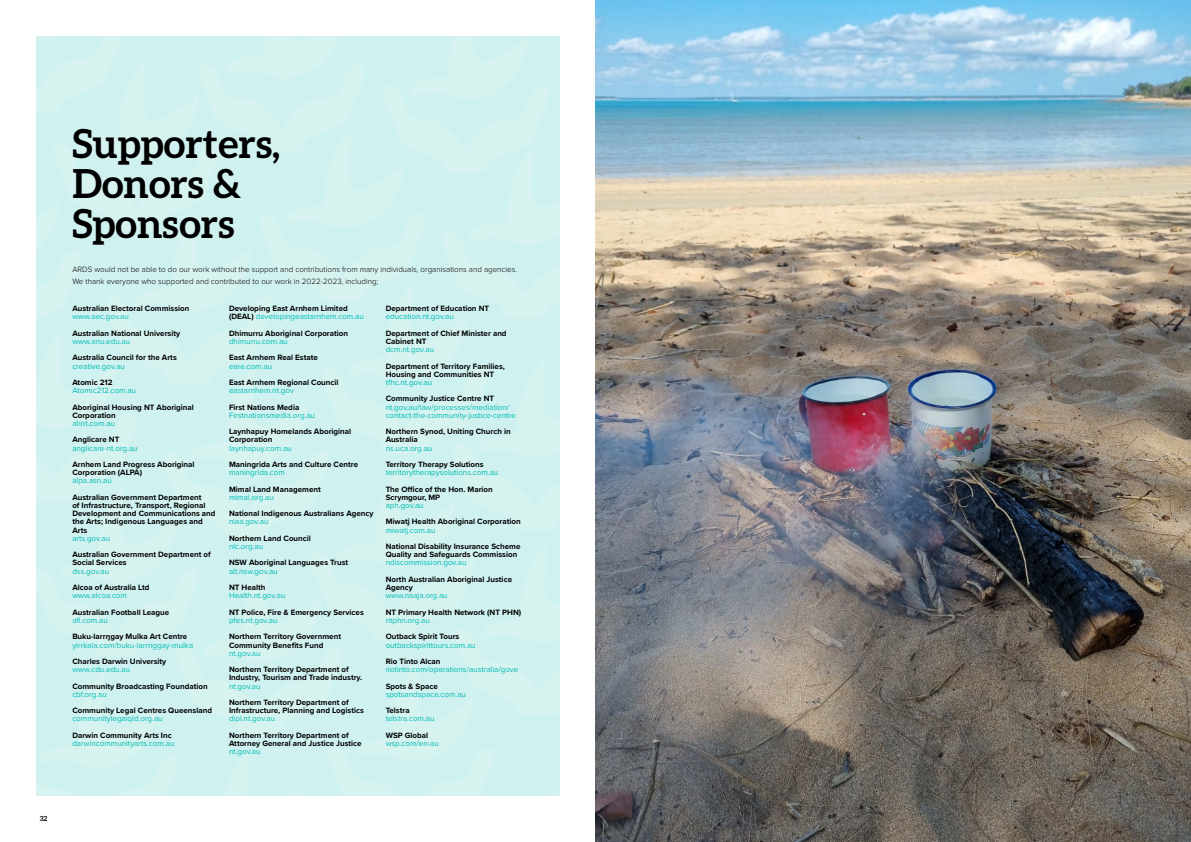
<style>
.page{position:relative;width:1191px;height:842px;background:#fff}
.page>*{position:absolute;margin:0;border:0;box-sizing:border-box;transform-origin:0 0}
.t1{font:700 40px/40px "Aleo";color:#000}
.t2{font:700 8px/8.2px "Proxima Nova";color:#000}
.t3{font:8px/8.2px "Proxima Nova";color:#00bcb4}
.t4{font:300 8px/12px "Proxima Nova";color:#000}
.t5{font:700 7px "Aleo";color:#000}
.s1{font-weight:400;color:#00bcb4}
</style>
<div class="page">
<img style="left:596px;top:0;width:595px;height:842px">
<p class="t5" style="left:40px;top:814px;width:9px">32</p>
<h1 class="t1" style="left:72px;top:123px;width:209px">Supporters,<br>Donors &amp;<br>Sponsors</h1>
<p class="t4" style="left:72px;top:263px;width:446px">ARDS would not be able to do our work without the support and contributions from many individuals, organisations and agencies.<br>We thank everyone who supported and contributed to our work in 2022-2023, including;</p>
<p class="t2" style="left:72px;top:304px;width:119px">Australian Electoral Commission</p>
<p class="t3" style="left:72px;top:312px;width:58px">www.aec.gov.au</p>
<p class="t2" style="left:72px;top:329px;width:109px">Australian National University</p>
<p class="t3" style="left:72px;top:337px;width:59px">www.anu.edu.au</p>
<p class="t2" style="left:72px;top:353px;width:106px">Australia Council for the Arts</p>
<p class="t3" style="left:72px;top:362px;width:54px">creative.gov.au</p>
<p class="t2" style="left:72px;top:378px;width:42px">Atomic 212</p>
<p class="t3" style="left:72px;top:386px;width:65px">Atomic212.com.au</p>
<p class="t2" style="left:72px;top:403px;width:123px">Aboriginal Housing NT Aboriginal<br>Corporation</p>
<p class="t3" style="left:72px;top:419px;width:44px">ahnt.com.au</p>
<p class="t2" style="left:72px;top:435px;width:49px">Anglicare NT</p>
<p class="t3" style="left:72px;top:444px;width:67px">anglicare-nt.org.au</p>
<p class="t2" style="left:72px;top:460px;width:124px">Arnhem Land Progress Aboriginal<br>Corporation (ALPA)</p>
<p class="t3" style="left:72px;top:476px;width:41px">alpa.asn.au</p>
<p class="t2" style="left:72px;top:493px;width:145px">Australian Government Department<br>of Infrastructure, Transport, Regional<br>Development and Communications and the Arts; Indigenous Languages and<br>Arts</p>
<p class="t3" style="left:72px;top:534px;width:39px">arts.gov.au</p>
<p class="t2" style="left:72px;top:550px;width:140px">Australian Government Department of<br>Social Services</p>
<p class="t3" style="left:72px;top:567px;width:38px">dss.gov.au</p>
<p class="t2" style="left:72px;top:583px;width:79px">Alcoa of Australia Ltd</p>
<p class="t3" style="left:72px;top:591px;width:56px">www.alcoa.com</p>
<p class="t2" style="left:72px;top:608px;width:98px">Australian Football League</p>
<p class="t3" style="left:72px;top:616px;width:37px">afl.com.au</p>
<p class="t2" style="left:72px;top:632px;width:117px">Buku-larrŋgay Mulka Art Centre</p>
<p class="t3" style="left:72px;top:640px;width:122px">yirrkala.com/buku-larrnggay-mulka</p>
<p class="t2" style="left:72px;top:657px;width:96px">Charles Darwin University</p>
<p class="t3" style="left:72px;top:665px;width:59px">www.cdu.edu.au</p>
<p class="t2" style="left:72px;top:681px;width:137px">Community Broadcasting Foundation</p>
<p class="t3" style="left:72px;top:690px;width:36px">cbf.org.au</p>
<p class="t2" style="left:72px;top:706px;width:141px">Community Legal Centres Queensland</p>
<p class="t3" style="left:72px;top:714px;width:92px">communitylegalqld.org.au</p>
<p class="t2" style="left:72px;top:731px;width:101px">Darwin Community Arts Inc</p>
<p class="t3" style="left:72px;top:739px;width:104px">darwincommunityarts.com.au</p>
<p class="t2" style="left:229px;top:304px;width:136px">Developing East Arnhem Limited (DEAL) <span class="s1">developingeastarnhem.com.au</span></p>
<p class="t2" style="left:229px;top:329px;width:121px">Dhimurru Aboriginal Corporation</p>
<p class="t3" style="left:229px;top:337px;width:60px">dhimurru.com.au</p>
<p class="t2" style="left:229px;top:353px;width:90px">East Arnhem Real Estate</p>
<p class="t3" style="left:229px;top:362px;width:45px">eare.com.au</p>
<p class="t2" style="left:229px;top:378px;width:111px">East Arnhem Regional Council</p>
<p class="t3" style="left:229px;top:386px;width:66px">eastarnhem.nt.gov</p>
<p class="t2" style="left:229px;top:403px;width:72px">First Nations Media</p>
<p class="t3" style="left:229px;top:411px;width:88px">Firstnationsmedia.org.au</p>
<p class="t2" style="left:229px;top:427px;width:124px">Laynhapuy Homelands Aboriginal<br>Corporation</p>
<p class="t3" style="left:229px;top:444px;width:64px">laynhapuy.com.au</p>
<p class="t2" style="left:229px;top:460px;width:131px">Maningrida Arts and Culture Centre</p>
<p class="t3" style="left:229px;top:468px;width:57px">maningrida.com</p>
<p class="t2" style="left:229px;top:485px;width:93px">Mimal Land Management</p>
<p class="t3" style="left:229px;top:493px;width:46px">mimal.org.au</p>
<p class="t2" style="left:229px;top:509px;width:146px">National Indigenous Australians Agency</p>
<p class="t3" style="left:229px;top:517px;width:41px">niaa.gov.au</p>
<p class="t2" style="left:229px;top:534px;width:83px">Northern Land Council</p>
<p class="t3" style="left:229px;top:542px;width:36px">nlc.org.au</p>
<p class="t2" style="left:229px;top:558px;width:121px">NSW Aboriginal Languages Trust</p>
<p class="t3" style="left:229px;top:567px;width:50px">alt.nsw.gov.au</p>
<p class="t2" style="left:229px;top:583px;width:38px">NT Health</p>
<p class="t3" style="left:229px;top:591px;width:58px">Health.nt.gov.au</p>
<p class="t2" style="left:229px;top:608px;width:136px">NT Police, Fire &amp; Emergency Services</p>
<p class="t3" style="left:229px;top:616px;width:50px">pfes.nt.gov.au</p>
<p class="t2" style="left:229px;top:632px;width:114px">Northern Territory Government<br>Community Benefits Fund</p>
<p class="t3" style="left:229px;top:649px;width:33px">nt.gov.au</p>
<p class="t2" style="left:229px;top:665px;width:135px">Northern Territory Department of<br>Industry, Tourism and Trade industry.</p>
<p class="t3" style="left:229px;top:681px;width:33px">nt.gov.au</p>
<p class="t2" style="left:229px;top:698px;width:136px">Northern Territory Department of<br>Infrastructure, Planning and Logistics</p>
<p class="t3" style="left:229px;top:714px;width:48px">dipl.nt.gov.au</p>
<p class="t2" style="left:229px;top:731px;width:134px">Northern Territory Department of<br>Attorney General and Justice Justice</p>
<p class="t3" style="left:229px;top:747px;width:33px">nt.gov.au</p>
<p class="t2" style="left:386px;top:304px;width:105px">Department of Education NT</p>
<p class="t3" style="left:386px;top:312px;width:70px">education.nt.gov.au</p>
<p class="t2" style="left:386px;top:329px;width:122px">Department of Chief Minister and<br>Cabinet NT</p>
<p class="t3" style="left:386px;top:345px;width:50px">dcm.nt.gov.au</p>
<p class="t2" style="left:386px;top:362px;width:121px">Department of Territory Families,<br>Housing and Communities NT</p>
<p class="t3" style="left:386px;top:378px;width:48px">tfhc.nt.gov.au</p>
<p class="t2" style="left:386px;top:394px;width:110px">Community Justice Centre NT</p>
<p class="t3" style="left:386px;top:403px;width:131px">nt.gov.au/law/processes/mediation/ contact-the-community-justice-centre</p>
<p class="t2" style="left:386px;top:427px;width:127px">Northern Synod, Uniting Church in<br>Australia</p>
<p class="t3" style="left:386px;top:444px;width:48px">ns.uca.org.au</p>
<p class="t2" style="left:386px;top:460px;width:100px">Territory Therapy Solutions</p>
<p class="t3" style="left:386px;top:468px;width:114px">territorytherapysolutions.com.au</p>
<p class="t2" style="left:386px;top:485px;width:109px">The Office of the Hon. Marion<br>Scrymgour, MP</p>
<p class="t3" style="left:386px;top:501px;width:40px">aph.gov.au</p>
<p class="t2" style="left:386px;top:517px;width:136px">Miwatj Health Aboriginal Corporation</p>
<p class="t3" style="left:386px;top:526px;width:51px">miwatj.com.au</p>
<p class="t2" style="left:386px;top:542px;width:136px">National Disability Insurance Scheme<br>Quality and Safeguards Commission</p>
<p class="t3" style="left:386px;top:558px;width:82px">ndiscommission.gov.au</p>
<p class="t2" style="left:386px;top:575px;width:128px">North Australian Aboriginal Justice<br>Agency</p>
<p class="t3" style="left:386px;top:591px;width:64px">www.naaja.org.au</p>
<p class="t2" style="left:386px;top:608px;width:137px">NT Primary Health Network (NT PHN)</p>
<p class="t3" style="left:386px;top:616px;width:46px">ntphn.org.au</p>
<p class="t2" style="left:386px;top:632px;width:75px">Outback Spirit Tours</p>
<p class="t3" style="left:386px;top:640px;width:92px">outbackspirittours.com.au</p>
<p class="t2" style="left:386px;top:657px;width:56px">Rio Tinto Alcan</p>
<p class="t3" style="left:386px;top:665px;width:134px">riotinto.com/operations/australia/gove</p>
<p class="t2" style="left:386px;top:681px;width:54px">Spots &amp; Space</p>
<p class="t3" style="left:386px;top:690px;width:82px">spotsandspace.com.au</p>
<p class="t2" style="left:386px;top:706px;width:26px">Telstra</p>
<p class="t3" style="left:386px;top:714px;width:50px">telstra.com.au</p>
<p class="t2" style="left:386px;top:731px;width:44px">WSP Global</p>
<p class="t3" style="left:386px;top:739px;width:55px">wsp.com/en-au</p>
</div>
